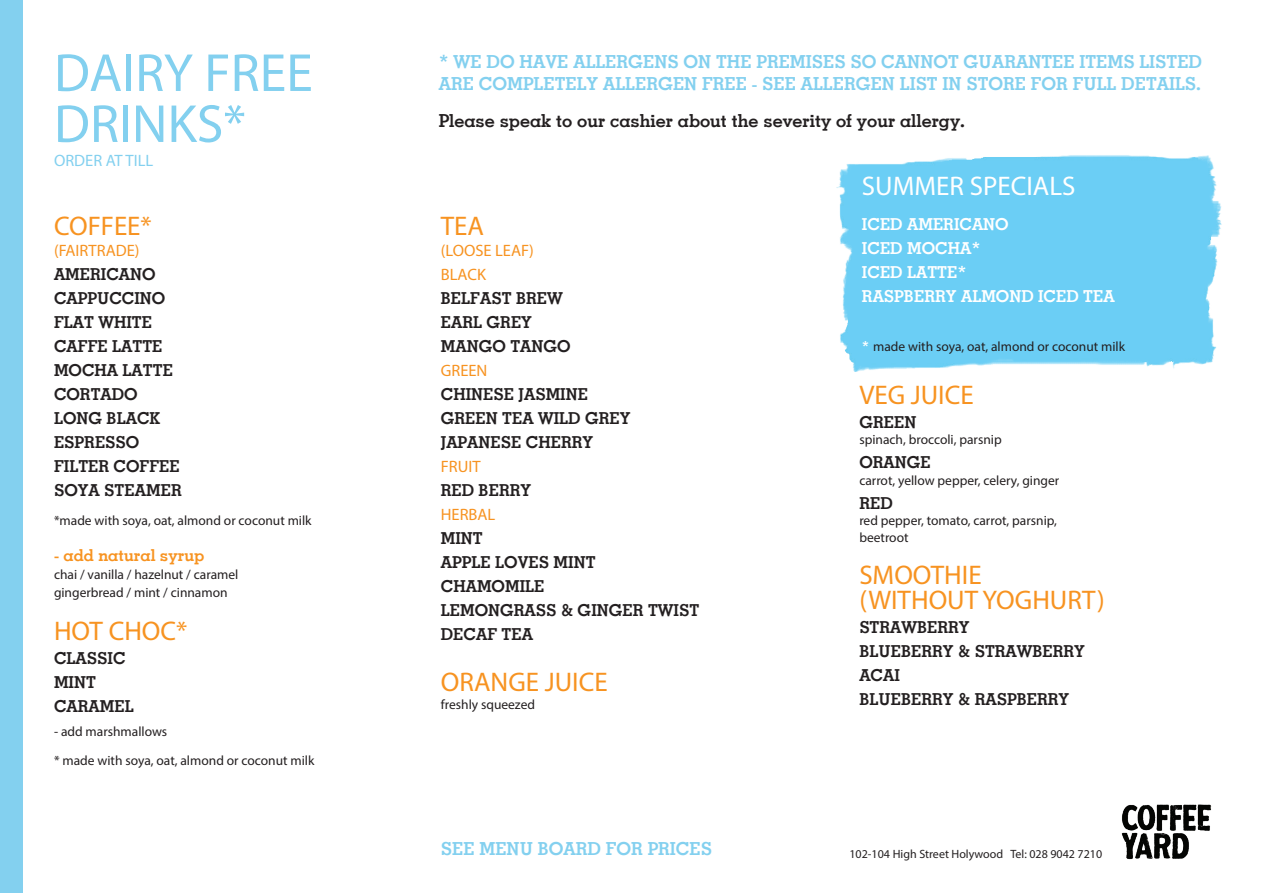
<style>
.page{position:relative;width:1263px;height:893px;background:#fff}
.page>*{position:absolute;margin:0;border:0;box-sizing:border-box;transform-origin:0 0}
.t1{font:54px "Myriad Pro";color:#83d0ef}
.toastie_titles{font:27px "Myriad Pro";color:#f79321}
.description{font:27px "Myriad Pro";color:#fff}
.Paragraph_Style_1{font:700 18px/22.5px "Geometric Slab 703 BT";color:#83d0ef}
.t2{font:700 18px "Geometric Slab 703 BT";color:#231f20}
.toastie_titles-2{font:700 16.5px/24px "Geometric Slab 703 BT";color:#231f20}
.toastie_descript{font:700 16.5px "Geometric Slab 703 BT";color:#231f20}
.toastie_titles-3{font:700 16.5px "Geometric Slab 703 BT";color:#fff}
.toastie_titles-4{font:16.5px "Myriad Pro";color:#f79321}
.toastie_titles-5{font:700 16.5px "Geometric Slab 703 BT";color:#f79321}
.Food_Titles{font:16.5px "Myriad Pro";color:#83d0ef}
.Food_Titles-2{font:700 16.5px "Geometric Slab 703 BT";color:#231f20}
.toastie_titles-6{font:13.5px "Myriad Pro";color:#231f20}
.Descriptions{font:13.5px "Myriad Pro";color:#231f20}
.Food_Titles-3{font:13.5px "Myriad Pro";color:#231f20}
.t3{font:12px "Myriad Pro";color:#231f20}
.s1{font-family:"Geometric Slab 703 BT";font-weight:700;color:#fff}
</style>
<div class="page">
<img style="left:1121px;top:804px;width:90px;height:55px">
<div style="left:0;top:0;width:23px;height:893px;background:#83d0ef"></div>
<img style="left:836px;top:155px;width:386px;height:217px">
<p class="t1" style="left:54px;top:40px;width:260px">DAIRY FREE</p>
<p class="t1" style="left:54px;top:91px;width:193px">DRINKS*</p>
<p class="Food_Titles" style="left:54px;top:151px;width:101px">ORDER AT TILL</p>
<p class="toastie_titles" style="left:54px;top:209px;width:99px">COFFEE*</p>
<p class="toastie_titles-4" style="left:54px;top:240px;width:87px">(FAIRTRADE)</p>
<p class="toastie_titles-2" style="left:54px;top:262px;width:103px">AMERICANO</p>
<p class="toastie_descript" style="left:54px;top:288px;width:113px">CAPPUCCINO</p>
<p class="toastie_descript" style="left:54px;top:312px;width:100px">FLAT WHITE</p>
<p class="toastie_descript" style="left:54px;top:336px;width:110px">CAFFE LATTE</p>
<p class="toastie_descript" style="left:54px;top:360px;width:120px">MOCHA LATTE</p>
<p class="toastie_descript" style="left:54px;top:384px;width:85px">CORTADO</p>
<p class="toastie_descript" style="left:54px;top:408px;width:108px">LONG BLACK</p>
<p class="toastie_descript" style="left:54px;top:432px;width:87px">ESPRESSO</p>
<p class="toastie_descript" style="left:54px;top:456px;width:127px">FILTER COFFEE</p>
<p class="toastie_descript" style="left:54px;top:480px;width:129px">SOYA STEAMER</p>
<p class="toastie_titles-6" style="left:54px;top:512px;width:259px">*made with soya, oat, almond or coconut milk</p>
<p class="toastie_titles-5" style="left:54px;top:545px;width:152px">- add natural syrup</p>
<p class="Descriptions" style="left:54px;top:566px;width:186px">chai / vanilla / hazelnut / caramel</p>
<p class="Descriptions" style="left:54px;top:584px;width:175px">gingerbread / mint / cinnamon</p>
<p class="toastie_titles" style="left:54px;top:614px;width:135px">HOT CHOC*</p>
<p class="toastie_titles-2" style="left:54px;top:646px;width:73px">CLASSIC</p>
<p class="toastie_titles-2" style="left:54px;top:670px;width:43px">MINT</p>
<p class="toastie_titles-2" style="left:54px;top:694px;width:81px">CARAMEL</p>
<p class="toastie_titles-6" style="left:54px;top:723px;width:115px">- add marshmallows</p>
<p class="toastie_titles-6" style="left:54px;top:752px;width:262px">* made with soya, oat, almond or coconut milk</p>
<p class="Paragraph_Style_1" style="left:439px;top:50px;width:765px">* WE DO HAVE ALLERGENS ON THE PREMISES SO CANNOT GUARANTEE ITEMS LISTED<br>ARE COMPLETELY ALLERGEN FREE - SEE ALLERGEN LIST IN STORE FOR FULL DETAILS.</p>
<p class="t2" style="left:439px;top:109px;width:528px">Please speak to our cashier about the severity of your allergy.</p>
<p class="toastie_titles" style="left:441px;top:209px;width:45px">TEA</p>
<p class="toastie_titles-4" style="left:441px;top:240px;width:95px">(LOOSE LEAF)</p>
<p class="toastie_titles-4" style="left:441px;top:264px;width:47px">BLACK</p>
<p class="toastie_titles-2" style="left:441px;top:286px;width:123px">BELFAST BREW</p>
<p class="toastie_titles-2" style="left:441px;top:310px;width:93px">EARL GREY</p>
<p class="toastie_titles-2" style="left:441px;top:334px;width:131px">MANGO TANGO</p>
<p class="toastie_titles-4" style="left:441px;top:360px;width:48px">GREEN</p>
<p class="toastie_titles-2" style="left:441px;top:382px;width:149px">CHINESE JASMINE</p>
<p class="toastie_titles-2" style="left:441px;top:406px;width:191px">GREEN TEA WILD GREY<br>JAPANESE CHERRY</p>
<p class="toastie_titles-4" style="left:441px;top:456px;width:41px">FRUIT</p>
<p class="toastie_titles-2" style="left:441px;top:478px;width:92px">RED BERRY</p>
<p class="toastie_titles-4" style="left:441px;top:504px;width:56px">HERBAL</p>
<p class="toastie_titles-2" style="left:441px;top:526px;width:43px">MINT</p>
<p class="toastie_titles-2" style="left:441px;top:550px;width:156px">APPLE LOVES MINT</p>
<p class="toastie_titles-2" style="left:441px;top:574px;width:105px">CHAMOMILE</p>
<p class="toastie_titles-2" style="left:441px;top:598px;width:260px">LEMONGRASS &amp; GINGER TWIST</p>
<p class="toastie_titles-2" style="left:441px;top:622px;width:94px">DECAF TEA</p>
<p class="toastie_titles" style="left:441px;top:665px;width:168px">ORANGE JUICE</p>
<p class="toastie_titles-6" style="left:441px;top:696px;width:96px">freshly squeezed</p>
<p class="Paragraph_Style_1" style="left:441px;top:837px;width:273px">SEE MENU BOARD FOR PRICES</p>
<p class="description" style="left:862px;top:170px;width:215px">SUMMER SPECIALS</p>
<p class="toastie_titles-3" style="left:862px;top:214px;width:148px">ICED AMERICANO</p>
<p class="toastie_titles-3" style="left:862px;top:238px;width:120px">ICED MOCHA*</p>
<p class="toastie_titles-3" style="left:862px;top:262px;width:106px">ICED LATTE*</p>
<p class="toastie_titles-3" style="left:862px;top:286px;width:254px">RASPBERRY ALMOND ICED TEA</p>
<p class="toastie_titles-6" style="left:862px;top:339px;width:265px"><span class="s1">*</span> made with soya, oat, almond or coconut milk</p>
<p class="toastie_titles" style="left:859px;top:378px;width:116px">VEG JUICE</p>
<p class="Food_Titles-2" style="left:859px;top:412px;width:59px">GREEN</p>
<p class="Food_Titles-3" style="left:859px;top:432px;width:144px">spinach, broccoli, parsnip</p>
<p class="toastie_titles-2" style="left:859px;top:450px;width:73px">ORANGE</p>
<p class="toastie_titles-6" style="left:859px;top:472px;width:201px">carrot, yellow pepper, celery, ginger</p>
<p class="toastie_titles-2" style="left:859px;top:491px;width:35px">RED</p>
<p class="toastie_titles-6" style="left:859px;top:513px;width:199px">red pepper, tomato, carrot, parsnip,</p>
<p class="toastie_titles-6" style="left:859px;top:529px;width:51px">beetroot</p>
<p class="toastie_titles" style="left:859px;top:558px;width:124px">SMOOTHIE</p>
<p class="toastie_titles" style="left:859px;top:584px;width:247px">(WITHOUT YOGHURT)</p>
<p class="toastie_titles-2" style="left:859px;top:615px;width:112px">STRAWBERRY</p>
<p class="toastie_titles-2" style="left:859px;top:639px;width:227px">BLUEBERRY &amp; STRAWBERRY</p>
<p class="toastie_titles-2" style="left:859px;top:663px;width:42px">ACAI</p>
<p class="toastie_titles-2" style="left:859px;top:687px;width:211px">BLUEBERRY &amp; RASPBERRY</p>
<p class="t3" style="left:849px;top:846px;width:254px">102-104 High Street Holywood Tel: 028 9042 7210</p>
</div>
